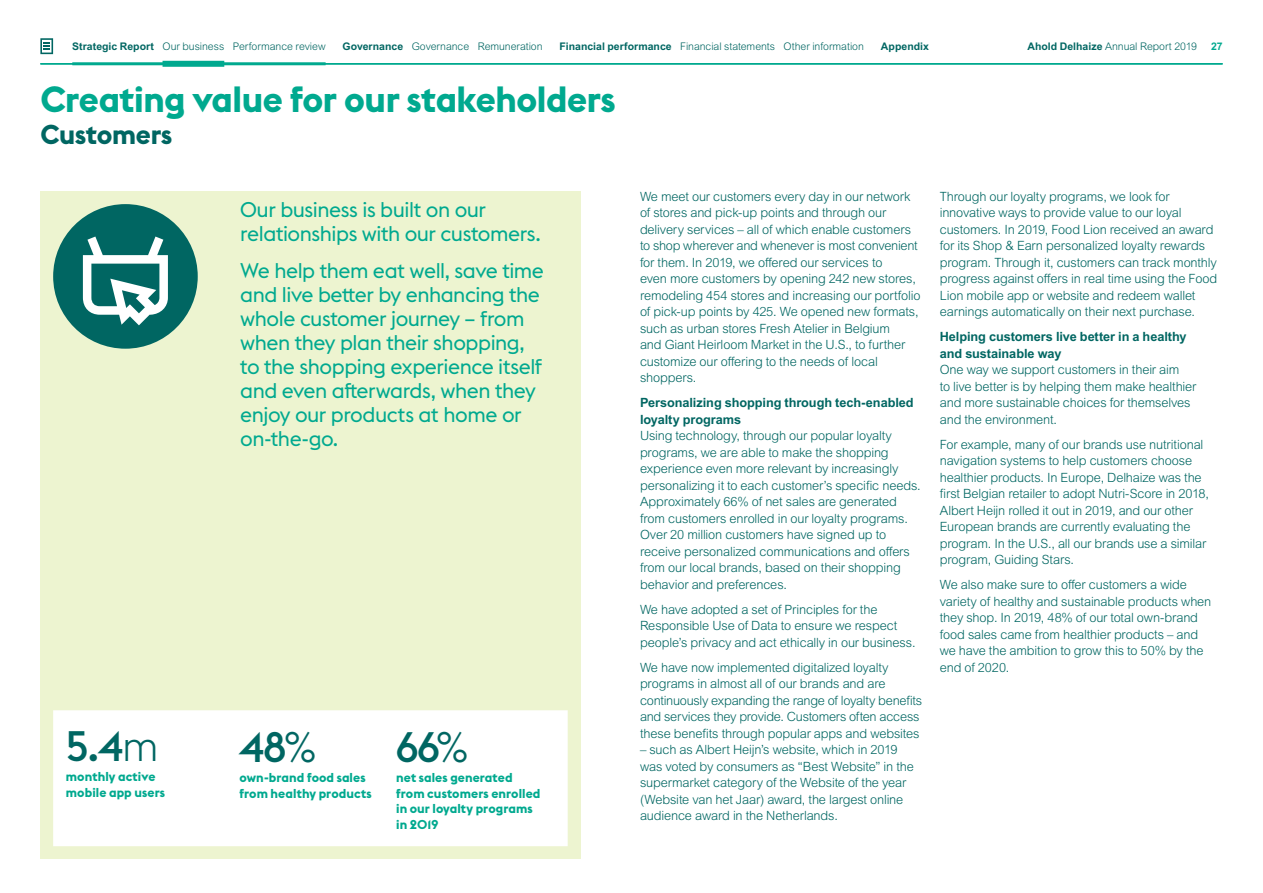
<style>
.page{position:relative;width:1263px;height:893px;background:#fff}
.page>*{position:absolute;margin:0;border:0;box-sizing:border-box;transform-origin:0 0}
.t1{font:500 42px "Euclid Flex";color:#006662}
.t2{font:700 36px "Euclid Flex";letter-spacing:-.01em;color:#00a98f}
.t3{font:700 27px "Euclid Flex";letter-spacing:-.01em;color:#006662}
.t4{font:21px/24px "Euclid Flex";letter-spacing:-.025em;color:#00a98f}
.t5{font:300 12.75px/16.5px "Arial MT Pro";letter-spacing:-.01em;color:#006662}
.t6{font:700 12.75px/15.8px "Euclid Flex";letter-spacing:.005em;color:#00a98f}
.t7{font:700 12.75px/16.5px "Arial MT Pro";letter-spacing:-.005em;color:#006662}
.t8{font:300 10.5px "Arial MT Pro";letter-spacing:-.005em;color:#006662}
.t9{font:700 10.5px "Arial MT Pro";color:#006662}
.t10{font:700 10.5px "Arial MT Pro";color:#00a98f}
.s1{font-weight:700}
.s2{font-weight:300}
.s3{font-family:"Futura Std";font-weight:400;font-size:39.45px}
</style>
<div class="page">
<div style="left:40px;top:191px;width:540px;height:668px;background:#edf4d0"></div>
<div style="left:53px;top:204px;width:145px;height:145px;background:#006662;border-radius:50%"></div>
<svg style="left:83px;top:237px;width:85px;height:88px"></svg>
<div style="left:53px;top:710px;width:515px;height:136px;background:#fff"></div>
<svg style="left:40px;top:38px;width:13px;height:16px"></svg>
<hr style="left:40px;top:63px;width:1182px;height:2px;background:#00a98f">
<hr style="left:72px;top:62px;width:254px;height:3px;background:#00a98f">
<div style="left:163px;top:61px;width:61px;height:6px;background:#00a98f"></div>
<p class="t8" style="left:72px;top:40px;width:255px"><span class="s1">Strategic Report</span> Our business Performance review</p>
<p class="t8" style="left:343px;top:40px;width:201px"><span class="s1">Governance</span> Governance Remuneration</p>
<p class="t8" style="left:560px;top:40px;width:306px"><span class="s1">Financial performance</span> Financial statements Other information</p>
<p class="t9" style="left:881px;top:40px;width:50px">Appendix</p>
<p class="t8" style="left:1027px;top:40px;width:171px"><span class="s1">Ahold Delhaize</span> Annual Report 2019</p>
<p class="t10" style="left:1211px;top:40px;width:13px">27</p>
<h2 class="t2" style="left:40px;top:78px;width:577px">Creating value for our stakeholders</h2>
<h3 class="t3" style="left:40px;top:119px;width:133px">Customers</h3>
<h3 class="t4" style="left:240px;top:198px;width:302px">Our business is built on our relationships with our customers.</h3>
<h3 class="t4" style="left:240px;top:258px;width:305px">We help them eat well, save time and live better by enhancing the whole customer journey – from when they plan their shopping, to the shopping experience itself and even afterwards, when they enjoy our products at home or on-the-go.</h3>
<h1 class="t1" style="left:66px;top:722px;width:94px">5.4<span class="s2">m</span></h1>
<p class="t6" style="left:66px;top:769px;width:101px">monthly active mobile app users</p>
<h1 class="t1" style="left:240px;top:723px;width:78px">48<span class="s3">%</span></h1>
<p class="t6" style="left:240px;top:770px;width:134px">own-brand food sales from healthy products</p>
<h1 class="t1" style="left:396px;top:723px;width:73px">66<span class="s3">%</span></h1>
<p class="t6" style="left:396px;top:770px;width:146px">net sales generated from customers enrolled in our loyalty programs in 2019</p>
<p class="t5" style="left:640px;top:188px;width:282px">We meet our customers every day in our network of stores and pick-up points and through our delivery services – all of which enable customers to shop wherever and whenever is most convenient for them. In 2019, we offered our services to<br>even more customers by opening 242 new stores, remodeling 454 stores and increasing our portfolio of pick-up points by 425. We opened new formats, such as urban stores Fresh Atelier in Belgium<br>and Giant Heirloom Market in the U.S., to further customize our offering to the needs of local shoppers.</p>
<p class="t7" style="left:640px;top:395px;width:275px">Personalizing shopping through tech-enabled loyalty programs</p>
<p class="t5" style="left:640px;top:428px;width:282px">Using technology, through our popular loyalty programs, we are able to make the shopping experience even more relevant by increasingly personalizing it to each customer’s specific needs.<br>Approximately 66% of net sales are generated from customers enrolled in our loyalty programs.<br>Over 20 million customers have signed up to receive personalized communications and offers from our local brands, based on their shopping behavior and preferences.</p>
<p class="t5" style="left:640px;top:601px;width:277px">We have adopted a set of Principles for the<br>Responsible Use of Data to ensure we respect people’s privacy and act ethically in our business.</p>
<p class="t5" style="left:640px;top:659px;width:284px">We have now implemented digitalized loyalty programs in almost all of our brands and are continuously expanding the range of loyalty benefits and services they provide. Customers often access these benefits through popular apps and websites</p>
<p class="t5" style="left:640px;top:742px;width:275px">– such as Albert Heijn’s website, which in 2019 was voted by consumers as “Best Website” in the supermarket category of the Website of the year (Website van het Jaar) award, the largest online audience award in the Netherlands.</p>
<p class="t5" style="left:940px;top:188px;width:279px">Through our loyalty programs, we look for innovative ways to provide value to our loyal customers. In 2019, Food Lion received an award for its Shop &amp; Earn personalized loyalty rewards program. Through it, customers can track monthly progress against offers in real time using the Food Lion mobile app or website and redeem wallet earnings automatically on their next purchase.</p>
<p class="t7" style="left:940px;top:329px;width:248px">Helping customers live better in a healthy and sustainable way</p>
<p class="t5" style="left:940px;top:362px;width:258px">One way we support customers in their aim<br>to live better is by helping them make healthier and more sustainable choices for themselves and the environment.</p>
<p class="t5" style="left:940px;top:436px;width:271px">For example, many of our brands use nutritional navigation systems to help customers choose healthier products. In Europe, Delhaize was the first Belgian retailer to adopt Nutri-Score in 2018, Albert Heijn rolled it out in 2019, and our other European brands are currently evaluating the program. In the U.S., all our brands use a similar program, Guiding Stars.</p>
<p class="t5" style="left:940px;top:577px;width:273px">We also make sure to offer customers a wide variety of healthy and sustainable products when they shop. In 2019, 48% of our total own-brand food sales came from healthier products – and we have the ambition to grow this to 50% by the end of 2020.</p>
</div>
